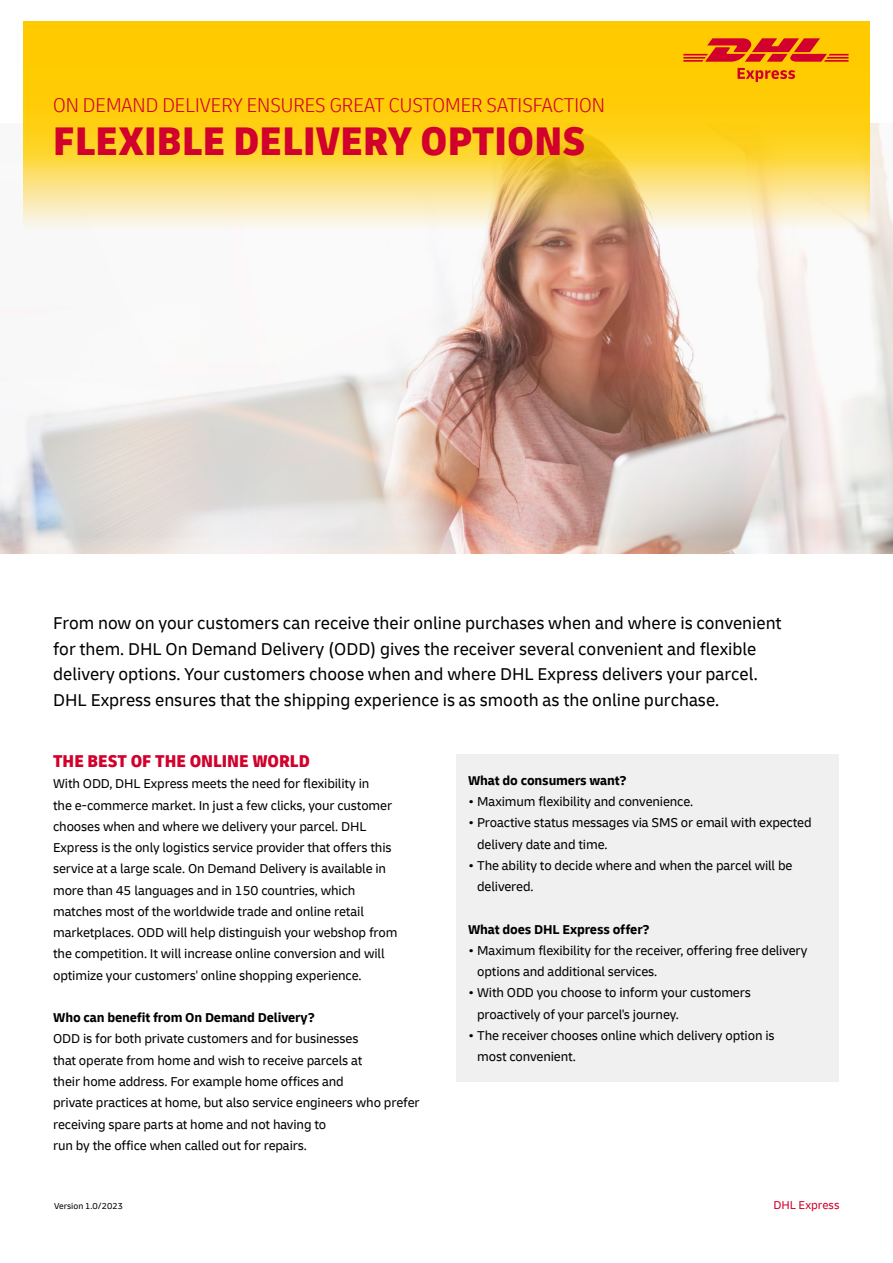
<style>
.page{position:relative;width:893px;height:1263px;background:#fff}
.page>*{position:absolute;margin:0;border:0;box-sizing:border-box;transform-origin:0 0}
.t1{font:900 condensed 42px "Delivery";letter-spacing:.005em;color:#d1002c}
.t2{font:300 condensed 21px "Delivery";color:#d1002c}
.t3{font:18px/25.5px "Delivery";color:#000}
.t4{font:900 condensed 18px "Delivery";color:#d1002c}
.t5{font:13.5px/21.3px "Delivery";letter-spacing:-.01em;color:#000}
.t6{font:700 13.5px "Delivery";letter-spacing:-.01em;color:#000}
.t7{font:12px "Delivery";color:#d1002c}
.t8{font:9px "Delivery";color:#000}
</style>
<div class="page">
<img style="left:0;top:181px;width:893px;height:372px">
<svg style="left:23px;top:21px;width:847px;height:256px"></svg>
<div style="left:456px;top:754px;width:383px;height:328px;background:#f0f0f0"></div>
<svg style="left:683px;top:38px;width:165px;height:24px;background:#e65e17"></svg>
<svg style="left:737px;top:68px;width:58px;height:14px"></svg>
<h2 class="t2" style="left:53px;top:93px;width:553px">ON DEMAND DELIVERY ENSURES GREAT CUSTOMER SATISFACTION</h2>
<h1 class="t1" style="left:53px;top:115px;width:534px">FLEXIBLE DELIVERY OPTIONS</h1>
<p class="t3" style="left:53px;top:610px;width:730px">From now on your customers can receive their online purchases when and where is convenient for them. DHL On Demand Delivery (ODD) gives the receiver several convenient and flexible delivery options. Your customers choose when and where DHL Express delivers your parcel.<br>DHL Express ensures that the shipping experience is as smooth as the online purchase.</p>
<h3 class="t4" style="left:53px;top:749px;width:258px">THE BEST OF THE ONLINE WORLD</h3>
<p class="t5" style="left:53px;top:773px;width:346px">With ODD, DHL Express meets the need for flexibility in<br>the e-commerce market. In just a few clicks, your customer chooses when and where we delivery your parcel. DHL Express is the only logistics service provider that offers this service at a large scale. On Demand Delivery is available in more than 45 languages and in 150 countries, which matches most of the worldwide trade and online retail marketplaces. ODD will help distinguish your webshop from the competition. It will increase online conversion and will optimize your customers' online shopping experience.</p>
<p class="t6" style="left:53px;top:1009px;width:263px">Who can benefit from On Demand Delivery?</p>
<p class="t5" style="left:53px;top:1028px;width:368px">ODD is for both private customers and for businesses<br>that operate from home and wish to receive parcels at<br>their home address. For example home offices and<br>private practices at home, but also service engineers who prefer receiving spare parts at home and not having to<br>run by the office when called out for repairs.</p>
<p class="t6" style="left:468px;top:772px;width:160px">What do consumers want?</p>
<p class="t5" style="left:468px;top:791px;width:227px">• Maximum flexibility and convenience.</p>
<p class="t5" style="left:477px;top:812px;width:336px;text-indent:-9px">• Proactive status messages via SMS or email with expected delivery date and time.</p>
<p class="t5" style="left:477px;top:855px;width:317px;text-indent:-9px">• The ability to decide where and when the parcel will be delivered.</p>
<p class="t6" style="left:468px;top:921px;width:183px">What does DHL Express offer?</p>
<p class="t5" style="left:477px;top:940px;width:332px;text-indent:-9px">• Maximum flexibility for the receiver, offering free delivery options and additional services.</p>
<p class="t5" style="left:477px;top:982px;width:275px;text-indent:-9px">• With ODD you choose to inform your customers proactively of your parcel's journey.</p>
<p class="t5" style="left:477px;top:1025px;width:299px;text-indent:-9px">• The receiver chooses online which delivery option is most convenient.</p>
<p class="t8" style="left:54px;top:1200px;width:70px">Version 1.0/2023</p>
<p class="t7" style="left:773px;top:1198px;width:68px">DHL Express</p>
</div>
